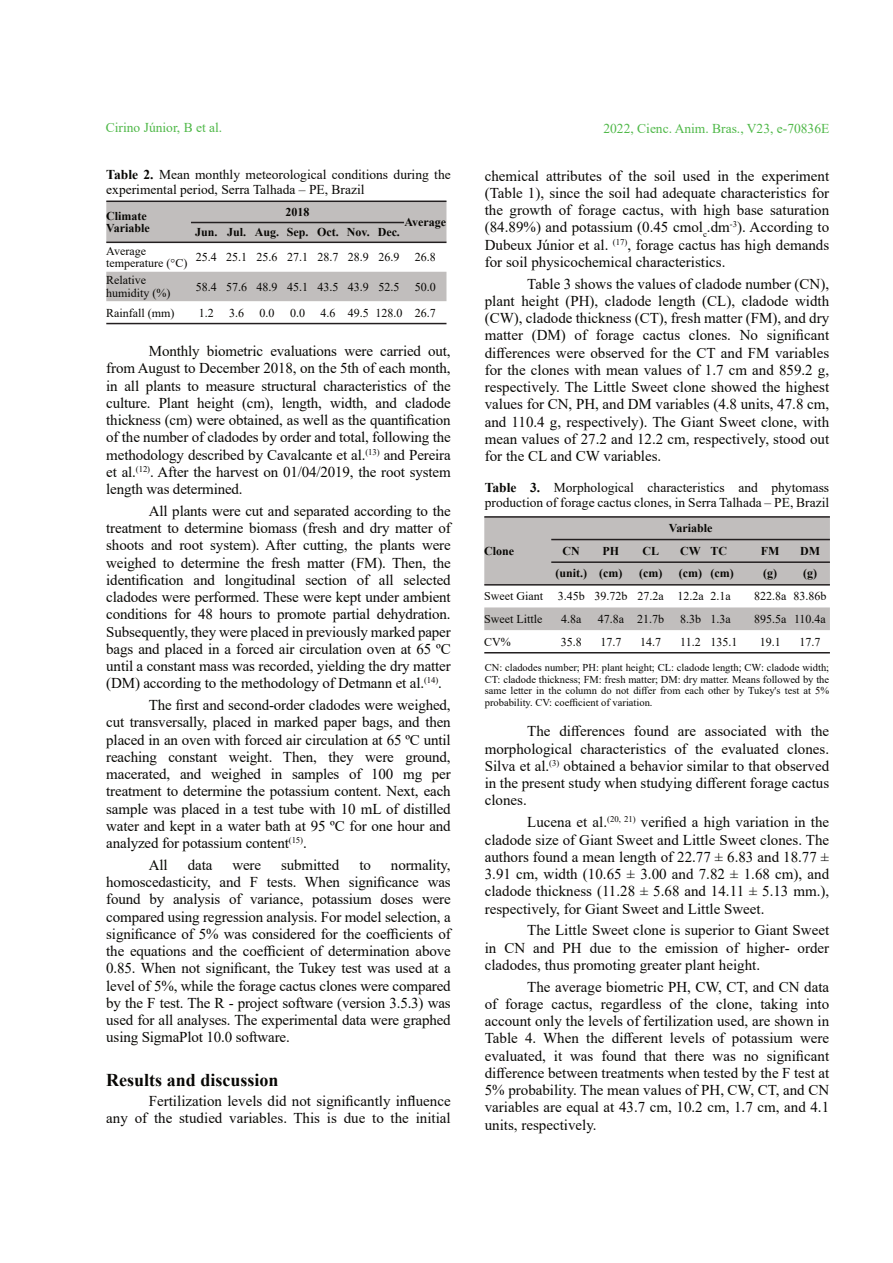
<style>
.page{position:relative;width:893px;height:1263px;background:#fff}
.page>*{position:absolute;margin:0;border:0;box-sizing:border-box;transform-origin:0 0}
.t1{font:700 18px "Times New Roman";color:#080704}
.t2{font:15px/17.2px "Times New Roman";color:#080704;text-align:justify}
.t3{font:13.5px/14.9px "Times New Roman";color:#080704}
.t4{font:13.5px "Times New Roman";color:#4fb848}
.t5{font:12px/12.5px "Times New Roman";color:#080704}
.t6{font:700 12px/12.5px "Times New Roman";color:#080704}
.t7{font:10.5px/11.6px "Times New Roman";color:#080704;text-align:justify}
.s1{font-weight:700}
</style>
<div class="page">
<svg style="left:106px;top:202px;width:340px;height:99px"></svg>
<hr style="left:106px;top:201px;width:340px;height:1px;background:#231f20">
<hr style="left:191px;top:222px;width:213px;height:1px;background:#231f20">
<hr style="left:106px;top:242px;width:340px;height:1px;background:#231f20">
<hr style="left:106px;top:323px;width:340px;height:1px;background:#231f20">
<svg style="left:484px;top:518px;width:346px;height:112px"></svg>
<hr style="left:484px;top:516px;width:346px;height:2px;background:#231f20">
<hr style="left:551px;top:539px;width:279px;height:1px;background:#231f20">
<hr style="left:551px;top:561px;width:279px;height:2px;background:#231f20">
<hr style="left:484px;top:584px;width:346px;height:2px;background:#231f20">
<hr style="left:484px;top:652px;width:346px;height:1px;background:#231f20">
<p class="t4" style="left:106px;top:122px;width:118px">Cirino Júnior, B et al.</p>
<p class="t4" style="left:603px;top:124px;width:227px">2022, Cienc. Anim. Bras., V23, e-70836E</p>
<p class="t3" style="left:106px;top:169px;width:346px"><span class="s1">Table 2.</span> Mean monthly meteorological conditions during the experimental period, Serra Talhada – PE, Brazil</p>
<p class="t2" style="left:485px;top:168px;width:346px">chemical attributes of the soil used in the experiment (Table 1), since the soil had adequate characteristics for the growth of forage cactus, with high base saturation (84.89%) and potassium (0.45 cmol<sub>c</sub>.dm<sup>-3</sup>). According to Dubeux Júnior et al. <sup>(17)</sup>, forage cactus has high demands for soil physicochemical characteristics.</p>
<p class="t2" style="left:485px;top:276px;width:346px;text-indent:43px">Table 3 shows the values of cladode number (CN), plant height (PH), cladode length (CL), cladode width (CW), cladode thickness (CT), fresh matter (FM), and dry matter (DM) of forage cactus clones. No significant differences were observed for the CT and FM variables for the clones with mean values of 1.7 cm and 859.2 g, respectively. The Little Sweet clone showed the highest values for CN, PH, and DM variables (4.8 units, 47.8 cm, and 110.4 g, respectively). The Giant Sweet clone, with mean values of 27.2 and 12.2 cm, respectively, stood out for the CL and CW variables.</p>
<p class="t3" style="left:485px;top:482px;width:346px"><span class="s1">Table 3.</span> Morphological characteristics and phytomass production of forage cactus clones, in Serra Talhada – PE, Brazil</p>
<p class="t6" style="left:106px;top:211px;width:45px">Climate<br>Variable</p>
<p class="t6" style="left:285px;top:207px;width:25px">2018</p>
<p class="t6" style="left:404px;top:217px;width:43px">Average</p>
<p class="t6" style="left:195px;top:227px;width:206px">Jun. Jul. Aug. Sep. Oct. Nov. Dec.</p>
<p class="t5" style="left:106px;top:246px;width:83px">Average temperature (°C)</p>
<p class="t5" style="left:196px;top:252px;width:205px">25.4 25.1 25.6 27.1 28.7 28.9 26.9</p>
<p class="t5" style="left:415px;top:252px;width:22px">26.8</p>
<p class="t5" style="left:106px;top:275px;width:66px">Relative humidity (%)</p>
<p class="t5" style="left:196px;top:282px;width:205px">58.4 57.6 48.9 45.1 43.5 43.9 52.5</p>
<p class="t5" style="left:415px;top:282px;width:22px">50.0</p>
<p class="t5" style="left:106px;top:307px;width:70px">Rainfall (mm)</p>
<p class="t5" style="left:199px;top:307px;width:16px">1.2</p>
<p class="t5" style="left:229px;top:307px;width:16px">3.6</p>
<p class="t5" style="left:260px;top:307px;width:16px">0.0</p>
<p class="t5" style="left:290px;top:307px;width:16px">0.0</p>
<p class="t5" style="left:320px;top:307px;width:117px">4.6 49.5 128.0 26.7</p>
<p class="t2" style="left:106px;top:344px;width:346px;text-indent:43px">Monthly biometric evaluations were carried out, from August to December 2018, on the 5th of each month, in all plants to measure structural characteristics of the culture. Plant height (cm), length, width, and cladode thickness (cm) were obtained, as well as the quantification of the number of cladodes by order and total, following the methodology described by Cavalcante et al.<sup>(13)</sup> and Pereira et al.<sup>(12)</sup>. After the harvest on 01/04/2019, the root system length was determined.</p>
<p class="t2" style="left:106px;top:504px;width:346px;text-indent:43px">All plants were cut and separated according to the treatment to determine biomass (fresh and dry matter of shoots and root system). After cutting, the plants were weighed to determine the fresh matter (FM). Then, the identification and longitudinal section of all selected cladodes were performed. These were kept under ambient conditions for 48 hours to promote partial dehydration.<br>Subsequently, they were placed in previously marked paper bags and placed in a forced air circulation oven at 65 ºC until a constant mass was recorded, yielding the dry matter (DM) according to the methodology of Detmann et al.<sup>(14)</sup>.</p>
<p class="t2" style="left:106px;top:698px;width:346px;text-indent:43px">The first and second-order cladodes were weighed, cut transversally, placed in marked paper bags, and then placed in an oven with forced air circulation at 65 ºC until reaching constant weight. Then, they were ground, macerated, and weighed in samples of 100 mg per treatment to determine the potassium content. Next, each sample was placed in a test tube with 10 mL of distilled water and kept in a water bath at 95 ºC for one hour and analyzed for potassium content<sup>(15)</sup>.</p>
<p class="t2" style="left:149px;top:858px;width:20px">All</p>
<p class="t2" style="left:188px;top:858px;width:26px">data</p>
<p class="t2" style="left:232px;top:858px;width:30px">were</p>
<p class="t2" style="left:281px;top:858px;width:59px">submitted</p>
<p class="t2" style="left:359px;top:858px;width:13px">to</p>
<p class="t6" style="left:669px;top:523px;width:45px">Variable</p>
<p class="t6" style="left:484px;top:546px;width:32px">Clone</p>
<p class="t6" style="left:562px;top:546px;width:19px">CN</p>
<p class="t6" style="left:603px;top:546px;width:18px">PH</p>
<p class="t6" style="left:642px;top:546px;width:18px">CL</p>
<p class="t6" style="left:680px;top:546px;width:48px">CW TC</p>
<p class="t6" style="left:761px;top:546px;width:20px">FM</p>
<p class="t6" style="left:800px;top:546px;width:21px">DM</p>
<p class="t6" style="left:555px;top:568px;width:69px">(unit.) (cm)</p>
<p class="t6" style="left:639px;top:568px;width:96px">(cm) (cm) (cm)</p>
<p class="t6" style="left:763px;top:568px;width:55px">(g) (g)</p>
<p class="t5" style="left:484px;top:591px;width:248px">Sweet Giant 3.45b 39.72b 27.2a 12.2a 2.1a</p>
<p class="t5" style="left:754px;top:591px;width:74px">822.8a 83.86b</p>
<p class="t5" style="left:484px;top:614px;width:60px">Sweet Little</p>
<p class="t5" style="left:561px;top:614px;width:22px">4.8a</p>
<p class="t5" style="left:598px;top:614px;width:68px">47.8a 21.7b</p>
<p class="t5" style="left:680px;top:614px;width:52px">8.3b 1.3a</p>
<p class="t5" style="left:754px;top:614px;width:73px">895.5a 110.4a</p>
<p class="t5" style="left:484px;top:636px;width:28px">CV%</p>
<p class="t5" style="left:561px;top:636px;width:22px">35.8</p>
<p class="t5" style="left:600px;top:636px;width:22px">17.7</p>
<p class="t5" style="left:640px;top:636px;width:22px">14.7</p>
<p class="t5" style="left:680px;top:636px;width:59px">11.2 135.1</p>
<p class="t5" style="left:760px;top:636px;width:22px">19.1</p>
<p class="t5" style="left:799px;top:636px;width:22px">17.7</p>
<p class="t7" style="left:485px;top:663px;width:346px">CN: cladodes number; PH: plant height; CL: cladode length; CW: cladode width; CT: cladode thickness; FM: fresh matter; DM: dry matter. Means followed by the same letter in the column do not differ from each other by Tukey's test at 5% probability. CV: coefficient of variation.</p>
<p class="t2" style="left:485px;top:724px;width:346px;text-indent:43px">The differences found are associated with the morphological characteristics of the evaluated clones.<br>Silva et al.<sup>(3)</sup> obtained a behavior similar to that observed in the present study when studying different forage cactus clones.</p>
<p class="t2" style="left:485px;top:815px;width:346px;text-indent:43px">Lucena et al.<sup>(20,</sup> <sup>21)</sup> verified a high variation in the cladode size of Giant Sweet and Little Sweet clones. The authors found a mean length of 22.77 ± 6.83 and 18.77 ± 3.91 cm, width (10.65 ± 3.00 and 7.82 ± 1.68 cm), and cladode thickness (11.28 ± 5.68 and 14.11 ± 5.13 mm.), respectively, for Giant Sweet and Little Sweet.</p>
<p class="t2" style="left:485px;top:923px;width:346px;text-indent:43px">The Little Sweet clone is superior to Giant Sweet in CN and PH due to the emission of higher- order cladodes, thus promoting greater plant height.</p>
<p class="t2" style="left:485px;top:979px;width:346px;text-indent:43px">The average biometric PH, CW, CT, and CN data of forage cactus, regardless of the clone, taking into account only the levels of fertilization used, are shown in Table 4. When the different levels of potassium were evaluated, it was found that there was no significant difference between treatments when tested by the F test at 5% probability. The mean values of PH, CW, CT, and CN variables are equal at 43.7 cm, 10.2 cm, 1.7 cm, and 4.1 units, respectively.</p>
<p class="t2" style="left:106px;top:858px;width:346px;text-indent:285px">normality, homoscedasticity, and F tests. When significance was found by analysis of variance, potassium doses were compared using regression analysis. For model selection, a significance of 5% was considered for the coefficients of the equations and the coefficient of determination above 0.85. When not significant, the Tukey test was used at a level of 5%, while the forage cactus clones were compared by the F test. The R - project software (version 3.5.3) was used for all analyses. The experimental data were graphed using SigmaPlot 10.0 software.</p>
<p class="t1" style="left:106px;top:1074px;width:174px">Results and discussion</p>
<p class="t2" style="left:106px;top:1094px;width:346px;text-align:right">Fertilization levels did not significantly influence<br>any of the studied variables. This is due to the initial</p>
</div>
